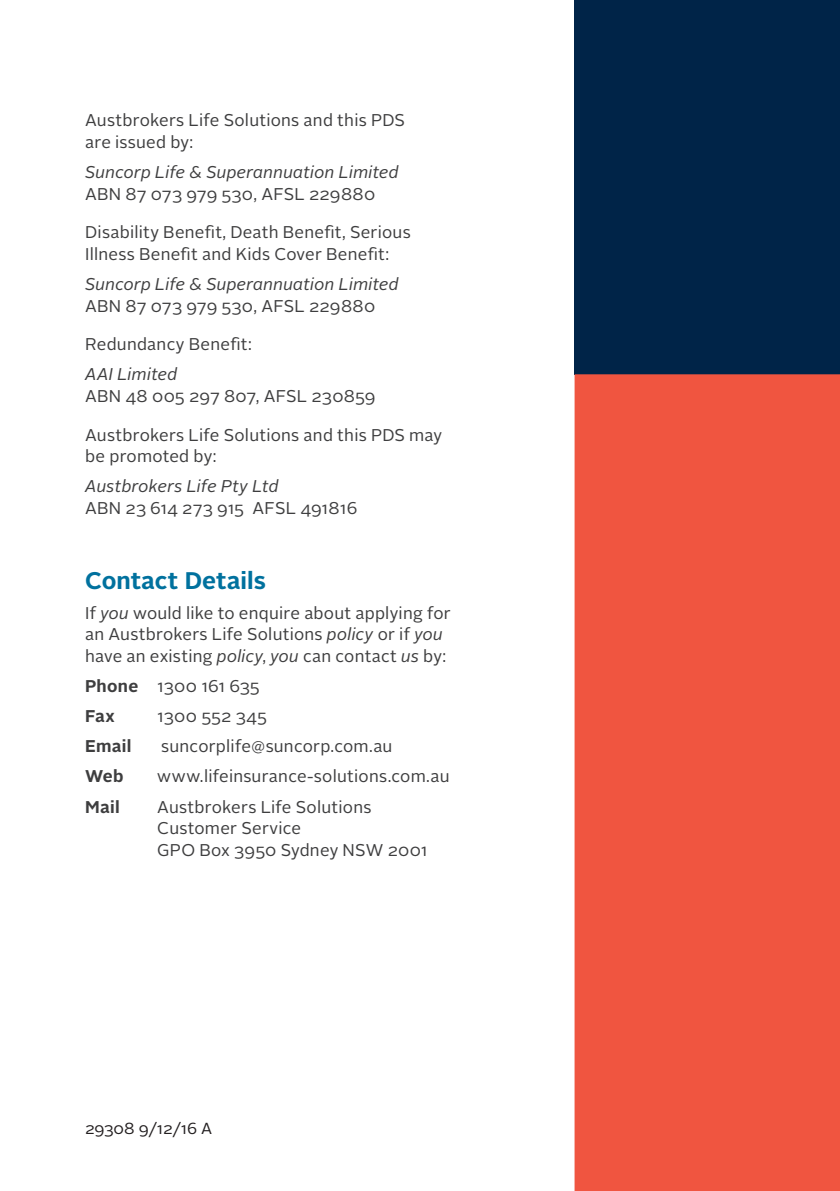
<style>
.page{position:relative;width:840px;height:1191px;background:#fff}
.page>*{position:absolute;margin:0;border:0;box-sizing:border-box;transform-origin:0 0}
.t1{font:700 24px "Alright Sans";color:#00719e}
.t2{font:17px/21.6px "Alright Sans";letter-spacing:.015em;color:#3e3e3f}
.t3{font:italic 17px "Alright Sans";letter-spacing:.01em;color:#3e3e3f}
.t4{font:700 17px "Alright Sans";letter-spacing:.02em;color:#3e3e3f}
.t5{font:16px "Alright Sans";color:#231f20}
.s1{font-style:italic}
.s2{font-weight:700}
</style>
<div class="page">
<div style="left:574px;top:0;width:265px;height:374px;background:#002448"></div>
<div style="left:574px;top:374px;width:265px;height:817px;background:#f05540"></div>
<p class="t2" style="left:85px;top:110px;width:321px">Austbrokers Life Solutions and this PDS are issued by:</p>
<p class="t3" style="left:85px;top:161px;width:315px">Suncorp Life &amp; Superannuation Limited</p>
<p class="t2" style="left:85px;top:183px;width:291px">ABN 87 073 979 530, AFSL 229880</p>
<p class="t2" style="left:85px;top:222px;width:327px">Disability Benefit, Death Benefit, Serious<br>Illness Benefit and Kids Cover Benefit:</p>
<p class="t3" style="left:85px;top:273px;width:315px">Suncorp Life &amp; Superannuation Limited</p>
<p class="t2" style="left:85px;top:295px;width:291px">ABN 87 073 979 530, AFSL 229880</p>
<p class="t2" style="left:85px;top:334px;width:168px">Redundancy Benefit:</p>
<p class="t3" style="left:85px;top:363px;width:94px">AAI Limited</p>
<p class="t2" style="left:85px;top:385px;width:292px">ABN 48 005 297 807, AFSL 230859</p>
<p class="t2" style="left:85px;top:424px;width:358px">Austbrokers Life Solutions and this PDS may be promoted by:</p>
<p class="t3" style="left:85px;top:475px;width:195px">Austbrokers Life Pty Ltd</p>
<p class="t2" style="left:85px;top:497px;width:274px">ABN 23 614 273 915 AFSL 491816</p>
<h1 class="t1" style="left:85px;top:563px;width:182px">Contact Details</h1>
<p class="t2" style="left:85px;top:602px;width:367px">If <span class="s1">you</span> would like to enquire about applying for an Austbrokers Life Solutions <span class="s1">policy</span> or if <span class="s1">you </span>have an existing <span class="s1">policy</span>, <span class="s1">you</span> can contact <span class="s1">us</span> by:</p>
<p class="t2" style="left:85px;top:671px;width:176px;line-height:30.2px"><span class="s2">Phone</span> 1300 161 635<br><span class="s2">Fax</span></p>
<p class="t2" style="left:157px;top:705px;width:111px">1300 552 345</p>
<p class="t4" style="left:85px;top:734px;width:48px">Email</p>
<p class="t2" style="left:161px;top:736px;width:232px">suncorplife@suncorp.com.au</p>
<p class="t4" style="left:85px;top:764px;width:40px">Web</p>
<p class="t2" style="left:157px;top:766px;width:294px">www.lifeinsurance-solutions.com.au</p>
<p class="t4" style="left:85px;top:794px;width:36px">Mail</p>
<p class="t2" style="left:157px;top:796px;width:272px">Austbrokers Life Solutions<br>Customer Service<br>GPO Box 3950 Sydney NSW 2001</p>
<p class="t5" style="left:85px;top:1117px;width:129px">29308 9/12/16 A</p>
</div>
